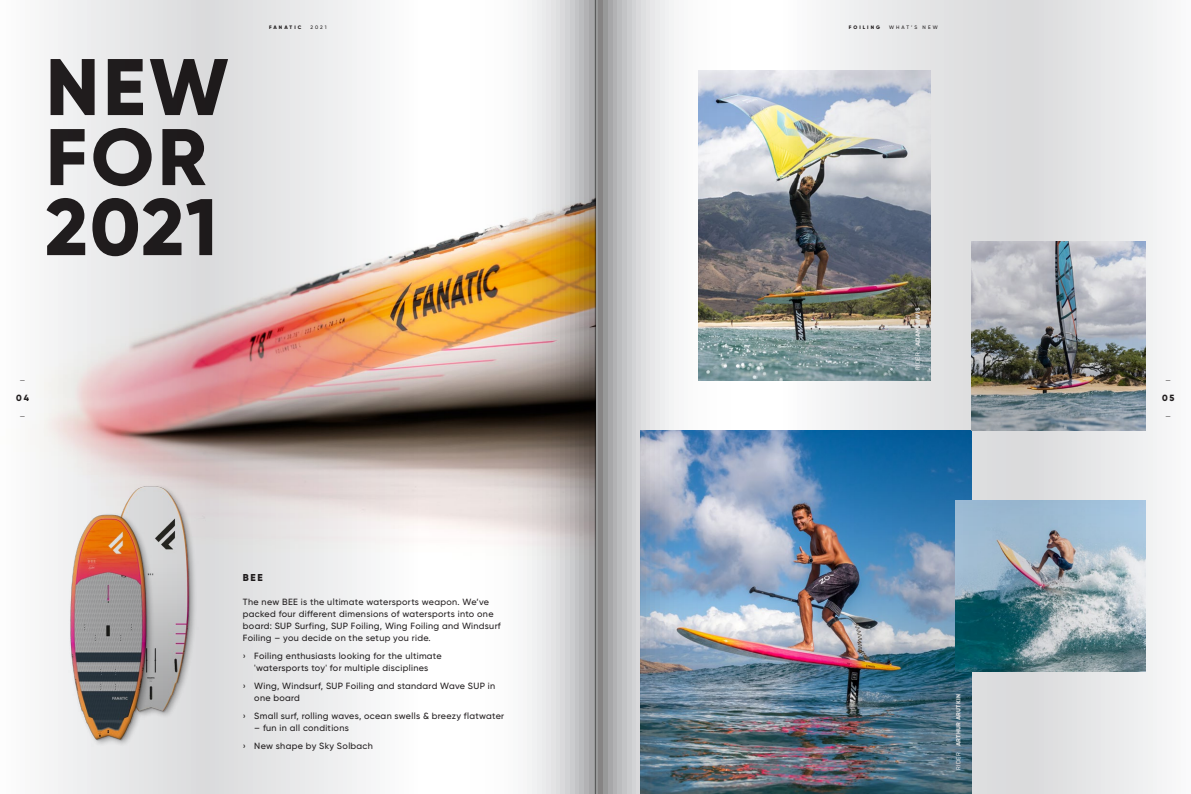
<style>
.page{position:relative;width:1191px;height:794px;background:#fff}
.page>*{position:absolute;margin:0;border:0;box-sizing:border-box;transform-origin:0 0}
.t1{font:800 80px/70px "Gilroy";letter-spacing:.045em;color:#231f20}
.t2{font:800 10px "Gilroy";color:#231f20}
.t3{font:500 9px/12px "Gilroy";letter-spacing:.035em;color:#231f20}
.t4{font:300 9px "Gilroy";color:#231f20}
.t5{font:800 9px "Gilroy";color:#231f20}
.t6{font:800 6px "Gilroy";letter-spacing:.045em;color:#fff}
.t7{font:800 5px "Gilroy";letter-spacing:.41em;color:#231f20}
.t8{font:500 5px "Gilroy";letter-spacing:.4em;color:#231f20}
.s1{font-weight:500}
</style>
<div class="page">
<img style="left:35px;top:0;width:560px;height:794px">
<img style="left:595px;top:0;width:567px;height:794px">
<h1 class="t1" style="left:45px;top:52px;width:185px">NEW<br>FOR<br>2021</h1>
<p class="t7" style="left:269px;top:24px;width:34px">FANATIC</p>
<p class="t8" style="left:310px;top:24px;width:18px">2021</p>
<p class="t4" style="left:20px;top:374px;width:8px">–</p>
<p class="t5" style="left:16px;top:392px;width:14px">04</p>
<p class="t4" style="left:20px;top:410px;width:8px">–</p>
<p class="t2" style="left:243px;top:571px;width:21px">BEE</p>
<p class="t3" style="left:243px;top:595px;width:259px">The new BEE is the ultimate watersports weapon. We’ve packed four different dimensions of watersports into one board: SUP Surfing, SUP Foiling, Wing Foiling and Windsurf Foiling – you decide on the setup you ride.</p>
<p class="t3" style="left:243px;top:649px;width:200px;text-align:center">› Foiling enthusiasts looking for the ultimate 'watersports toy' for multiple disciplines</p>
<p class="t3" style="left:254px;top:679px;width:242px;text-indent:-11px">› Wing, Windsurf, SUP Foiling and standard Wave SUP in one board</p>
<p class="t3" style="left:243px;top:709px;width:263px">› Small surf, rolling waves, ocean swells &amp; breezy flatwater</p>
<p class="t3" style="left:243px;top:718px;width:131px;line-height:18px;text-indent:11px">– fun in all conditions<br>› New shape by Sky Solbach</p>
<p class="t7" style="left:848px;top:24px;width:33px">FOILING</p>
<p class="t8" style="left:889px;top:24px;width:50px">WHAT’S NEW</p>
<p class="t6" style="left:914px;top:370px;width:64px;rotate:-90deg"><span class="s1">RIDER</span> ADAM LEWIS</p>
<p class="t6" style="left:954px;top:770px;width:77px;rotate:-90deg"><span class="s1">RIDER</span> ARTHUR ARUTKIN</p>
<p class="t4" style="left:1165px;top:374px;width:8px">–</p>
<p class="t5" style="left:1162px;top:392px;width:14px">05</p>
<p class="t4" style="left:1165px;top:410px;width:8px">–</p>
</div>
